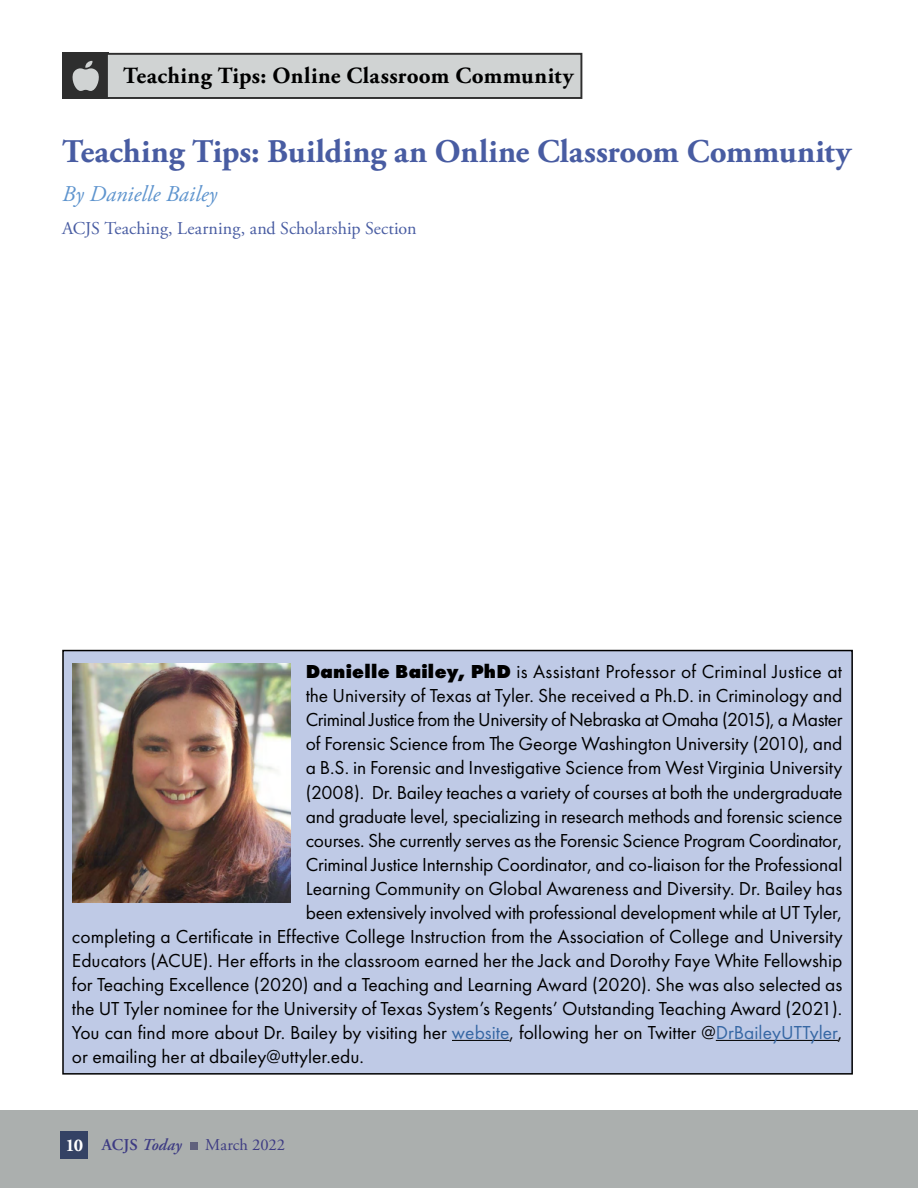
<style>
.page{position:relative;width:918px;height:1188px;background:#fff}
.page>*{position:absolute;margin:0;border:0;box-sizing:border-box;transform-origin:0 0}
.Section__Title{font:700 33px "Adobe Garamond Pro";color:#485ca2}
.Section__Head{font:700 23.1px "Adobe Garamond Pro";letter-spacing:.015em;color:#000}
.Section__Subtitle{font:italic 22.5px "Adobe Garamond Pro";color:#5e94ce}
.Body{font:19.5px "Futura PT";color:#000}
.Body-2{font:19.5px "Futura PT";letter-spacing:-.02em;color:#000}
.Section__Subtitle-2{font:18px "Adobe Garamond Pro";letter-spacing:.005em;color:#485ca2}
.Body-3{font:700 18px "Adobe Garamond Pro";color:#fff}
.Body-4{font:italic 600 16.5px "Adobe Garamond Pro";letter-spacing:.005em;color:#3d3b83}
.Body-5{font:16.5px "Adobe Garamond Pro";letter-spacing:.005em;color:#3d3b83}
.s1{font-weight:800}
.s2{color:#3667a4}
.s3{font-style:normal}
</style>
<div class="page">
<div style="left:63px;top:651px;width:789px;height:423px;background:#bfcae6"></div>
<div style="left:62px;top:650px;width:791px;height:425px;border:2px solid #000"></div>
<div style="left:0;top:1110px;width:918px;height:78px;background:#abafae"></div>
<div style="left:61px;top:1131px;width:27px;height:27px;background:#344264"></div>
<div style="left:190px;top:1142px;width:7px;height:7px;background:#60617c"></div>
<hr style="left:452px;top:1040px;width:58px;height:1px;background:#000">
<hr style="left:716px;top:1040px;width:122px;height:1px;background:#000">
<div style="left:63px;top:53px;width:46px;height:46px;background:#2e2e2e"></div>
<svg style="left:72px;top:61px;width:27px;height:30px"></svg>
<div style="left:106px;top:53px;width:476px;height:46px;background:#d0d3d3;border:2px solid #2e2e2e"></div>
<img style="left:72px;top:664px;width:219px;height:239px">
<p class="Section__Head" style="left:123px;top:62px;width:452px">Teaching Tips: Online Classroom Community</p>
<p class="Section__Title" style="left:62px;top:132px;width:791px">Teaching Tips: Building an Online Classroom Community</p>
<p class="Section__Subtitle" style="left:62px;top:181px;width:156px">By Danielle Bailey</p>
<p class="Section__Subtitle-2" style="left:62px;top:218px;width:356px">ACJS Teaching, Learning, and Scholarship Section</p>
<p class="Body" style="left:306px;top:660px;width:538px"><span class="s1">Danielle Bailey, PhD</span> is Assistant Professor of Criminal Justice at</p>
<p class="Body" style="left:306px;top:684px;width:538px">the University of Texas at Tyler. She received a Ph.D. in Criminology and</p>
<p class="Body-2" style="left:306px;top:708px;width:538px">Criminal Justice from the University of Nebraska at Omaha (2015), a Master</p>
<p class="Body" style="left:306px;top:732px;width:538px">of Forensic Science from The George Washington University (2010), and</p>
<p class="Body" style="left:306px;top:756px;width:538px">a B.S. in Forensic and Investigative Science from West Virginia University</p>
<p class="Body" style="left:306px;top:780px;width:538px">(2008). Dr. Bailey teaches a variety of courses at both the undergraduate</p>
<p class="Body" style="left:306px;top:804px;width:538px">and graduate level, specializing in research methods and forensic science</p>
<p class="Body" style="left:306px;top:828px;width:538px">courses. She currently serves as the Forensic Science Program Coordinator,</p>
<p class="Body" style="left:306px;top:852px;width:538px">Criminal Justice Internship Coordinator, and co-liaison for the Professional</p>
<p class="Body" style="left:306px;top:876px;width:538px">Learning Community on Global Awareness and Diversity. Dr. Bailey has</p>
<p class="Body" style="left:306px;top:900px;width:538px">been extensively involved with professional development while at UT Tyler,</p>
<p class="Body" style="left:72px;top:924px;width:772px">completing a Certificate in Effective College Instruction from the Association of College and University</p>
<p class="Body" style="left:72px;top:948px;width:772px">Educators (ACUE). Her efforts in the classroom earned her the Jack and Dorothy Faye White Fellowship</p>
<p class="Body" style="left:72px;top:972px;width:772px">for Teaching Excellence (2020) and a Teaching and Learning Award (2020). She was also selected as</p>
<p class="Body" style="left:72px;top:996px;width:772px">the UT Tyler nominee for the University of Texas System’s Regents’ Outstanding Teaching Award (2021).</p>
<p class="Body" style="left:72px;top:1020px;width:772px">You can find more about Dr. Bailey by visiting her <span class="s2">website</span>, following her on Twitter @<span class="s2">DrBaileyUTTyler</span>,</p>
<p class="Body" style="left:72px;top:1044px;width:294px">or emailing her at dbailey@uttyler.edu.</p>
<p class="Body-3" style="left:65px;top:1135px;width:19px">10</p>
<p class="Body-4" style="left:102px;top:1135px;width:81px"><span class="s3">ACJS</span> Today</p>
<p class="Body-5" style="left:205px;top:1135px;width:81px">March 2022</p>
</div>
